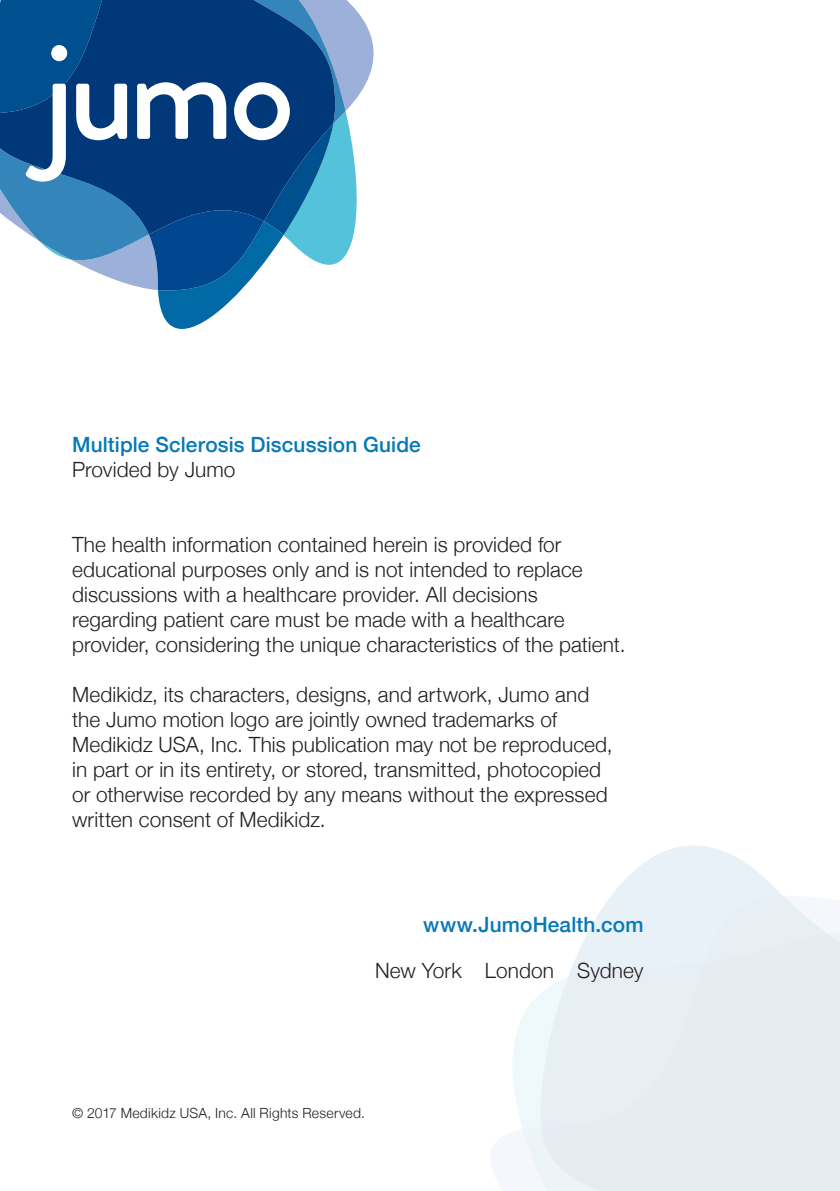
<style>
.page{position:relative;width:840px;height:1191px;background:#fff}
.page>*{position:absolute;margin:0;border:0;box-sizing:border-box;transform-origin:0 0}
.t1{font:300 21px/25px "Helvetica Neue";letter-spacing:.005em;color:#231f20}
.t2{font:500 21px "Helvetica Neue";letter-spacing:.005em;color:#0778b8}
.t3{font:300 14px "Helvetica Neue";letter-spacing:.02em;color:#231f20}
</style>
<div class="page">
<svg style="left:158px;top:290px;width:83px;height:39px;fill:#0069a6"></svg>
<svg style="left:72px;top:0;width:302px;height:276px"></svg>
<svg style="left:106px;top:260px;width:158px;height:30px;background:#4981b5"></svg>
<svg style="left:29px;top:0;width:316px;height:260px;background:#5095c2"></svg>
<svg style="left:0;top:0;width:335px;height:234px;background:#0f4f8c"></svg>
<svg style="left:26px;top:45px;width:41px;height:137px"></svg>
<svg style="left:76px;top:84px;width:51px;height:56px"></svg>
<svg style="left:137px;top:82px;width:89px;height:57px"></svg>
<svg style="left:234px;top:82px;width:56px;height:58px"></svg>
<p class="t2" style="left:72px;top:428px;width:350px">Multiple Sclerosis Discussion Guide</p>
<p class="t1" style="left:72px;top:455px;width:165px">Provided by Jumo</p>
<p class="t1" style="left:72px;top:530px;width:512px">The health information contained herein is provided for educational purposes only and is not intended to replace discussions with a healthcare provider. All decisions</p>
<p class="t1" style="left:72px;top:605px;width:554px">regarding patient care must be made with a healthcare provider, considering the unique characteristics of the patient.</p>
<p class="t1" style="left:72px;top:680px;width:542px">Medikidz, its characters, designs, and artwork, Jumo and the Jumo motion logo are jointly owned trademarks of Medikidz USA, Inc. This publication may not be reproduced, in part or in its entirety, or stored, transmitted, photocopied or otherwise recorded by any means without the expressed written consent of Medikidz.</p>
<p class="t2" style="left:423px;top:907px;width:222px">www.JumoHealth.com</p>
<p class="t1" style="left:577px;top:956px;width:68px">Sydney</p>
<p class="t1" style="left:375px;top:956px;width:88px">New York</p>
<p class="t1" style="left:484px;top:956px;width:70px">London</p>
<p class="t3" style="left:72px;top:1101px;width:294px">© 2017 Medikidz USA, Inc. All Rights Reserved.</p>
</div>
